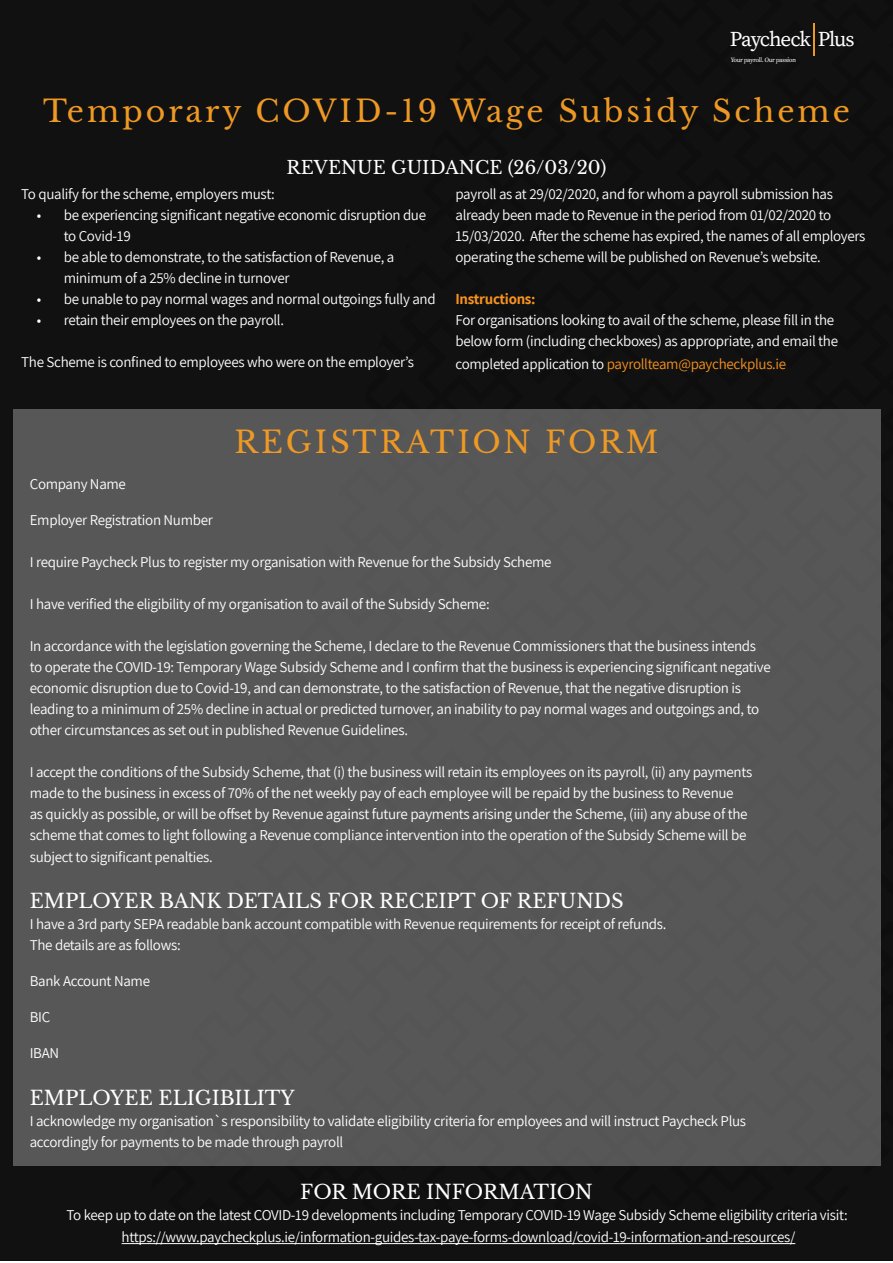
<style>
.page{position:relative;width:893px;height:1263px;background:#fff}
.page>*{position:absolute;margin:0;border:0;box-sizing:border-box;transform-origin:0 0}
.t1{font:30px "Libre Baskerville";letter-spacing:.1em;color:#ee9924}
.t2{font:21px "Source Serif Pro";letter-spacing:-.055em;color:#fff}
.t3{font:19.5px "Libre Baskerville";color:#fff}
.t4{font:18px "Libre Baskerville";color:#fff}
.t5{font:15px/21px "Assistant";letter-spacing:-.02em;color:#fff}
.t6{font:15px "Assistant";letter-spacing:-.02em;color:#f7921e}
.t7{font:700 15px "Assistant";letter-spacing:-.02em;color:#f7921e}
.t8{font:6.45px "Source Serif Pro";color:#fff}
.s1{color:#fff}
</style>
<div class="page">
<div style="left:0;top:0;width:893px;height:1260px;background:#121111"></div>
<div style="left:13px;top:409px;width:867px;height:756px;background:#585757"></div>
<hr style="left:813px;top:23px;width:2px;height:33px;background:#ec9824">
<hr style="left:122px;top:1243px;width:673px;height:1px;background:#fff">
<h2 class="t2" style="left:730px;top:26px;width:126px">Paycheck Plus</h2>
<p class="t8" style="left:730px;top:56px;width:68px">Your payroll.Our passion</p>
<h1 class="t1" style="left:43px;top:93px;width:808px">Temporary COVID-19 Wage Subsidy Scheme</h1>
<p class="t4" style="left:287px;top:157px;width:321px">REVENUE GUIDANCE (26/03/20)</p>
<p class="t5" style="left:21px;top:183px;width:255px">To qualify for the scheme, employers must:</p>
<p class="t5" style="left:64px;top:204px;width:364px;text-indent:-27px">• be experiencing significant negative economic disruption due to Covid-19</p>
<p class="t5" style="left:64px;top:246px;width:332px;text-indent:-27px">• be able to demonstrate, to the satisfaction of Revenue, a minimum of a 25% decline in turnover</p>
<p class="t5" style="left:37px;top:288px;width:400px">• be unable to pay normal wages and normal outgoings fully and</p>
<p class="t5" style="left:37px;top:309px;width:249px">• retain their employees on the payroll.</p>
<p class="t5" style="left:21px;top:351px;width:394px">The Scheme is confined to employees who were on the employer’s</p>
<p class="t5" style="left:455px;top:183px;width:412px">payroll as at 29/02/2020, and for whom a payroll submission has already been made to Revenue in the period from 01/02/2020 to 15/03/2020. After the scheme has expired, the names of all employers operating the scheme will be published on Revenue’s website.</p>
<p class="t7" style="left:455px;top:289px;width:82px">Instructions:</p>
<p class="t5" style="left:455px;top:309px;width:384px">For organisations looking to avail of the scheme, please fill in the below form (including checkboxes) as appropriate, and email the</p>
<p class="t6" style="left:455px;top:353px;width:332px"><span class="s1">completed application to</span> payrollteam@paycheckplus.ie</p>
<h1 class="t1" style="left:234px;top:424px;width:426px">REGISTRATION FORM</h1>
<p class="t5" style="left:30px;top:473px;width:98px">Company Name</p>
<p class="t5" style="left:30px;top:509px;width:185px">Employer Registration Number</p>
<p class="t5" style="left:30px;top:551px;width:523px">I require Paycheck Plus to register my organisation with Revenue for the Subsidy Scheme</p>
<p class="t5" style="left:30px;top:593px;width:461px">I have verified the eligibility of my organisation to avail of the Subsidy Scheme:</p>
<p class="t5" style="left:30px;top:635px;width:742px">In accordance with the legislation governing the Scheme, I declare to the Revenue Commissioners that the business intends to operate the COVID-19: Temporary Wage Subsidy Scheme and I confirm that the business is experiencing significant negative economic disruption due to Covid-19, and can demonstrate, to the satisfaction of Revenue, that the negative disruption is leading to a minimum of 25% decline in actual or predicted turnover, an inability to pay normal wages and outgoings and, to other circumstances as set out in published Revenue Guidelines.</p>
<p class="t5" style="left:30px;top:761px;width:724px">I accept the conditions of the Subsidy Scheme, that (i) the business will retain its employees on its payroll, (ii) any payments made to the business in excess of 70% of the net weekly pay of each employee will be repaid by the business to Revenue<br>as quickly as possible, or will be offset by Revenue against future payments arising under the Scheme, (iii) any abuse of the scheme that comes to light following a Revenue compliance intervention into the operation of the Subsidy Scheme will be</p>
<p class="t5" style="left:30px;top:846px;width:185px">subject to significant penalties.</p>
<h3 class="t3" style="left:30px;top:889px;width:595px">EMPLOYER BANK DETAILS FOR RECEIPT OF REFUNDS</h3>
<p class="t5" style="left:30px;top:913px;width:638px">I have a 3rd party SEPA readable bank account compatible with Revenue requirements for receipt of refunds.<br>The details are as follows:</p>
<p class="t5" style="left:30px;top:970px;width:122px">Bank Account Name</p>
<p class="t5" style="left:30px;top:1006px;width:22px">BIC</p>
<p class="t5" style="left:30px;top:1042px;width:31px">IBAN</p>
<h3 class="t3" style="left:30px;top:1086px;width:267px">EMPLOYEE ELIGIBILITY</h3>
<p class="t5" style="left:30px;top:1110px;width:718px">I acknowledge my organisation`s responsibility to validate eligibility criteria for employees and will instruct Paycheck Plus accordingly for payments to be made through payroll</p>
<h3 class="t3" style="left:300px;top:1180px;width:294px">FOR MORE INFORMATION</h3>
<p class="t5" style="left:67px;top:1203px;width:783px;line-height:22.5px;text-align:center">To keep up to date on the latest COVID-19 developments including Temporary COVID-19 Wage Subsidy Scheme eligibility criteria visit: https://www.paycheckplus.ie/information-guides-tax-paye-forms-download/covid-19-information-and-resources/</p>
</div>
